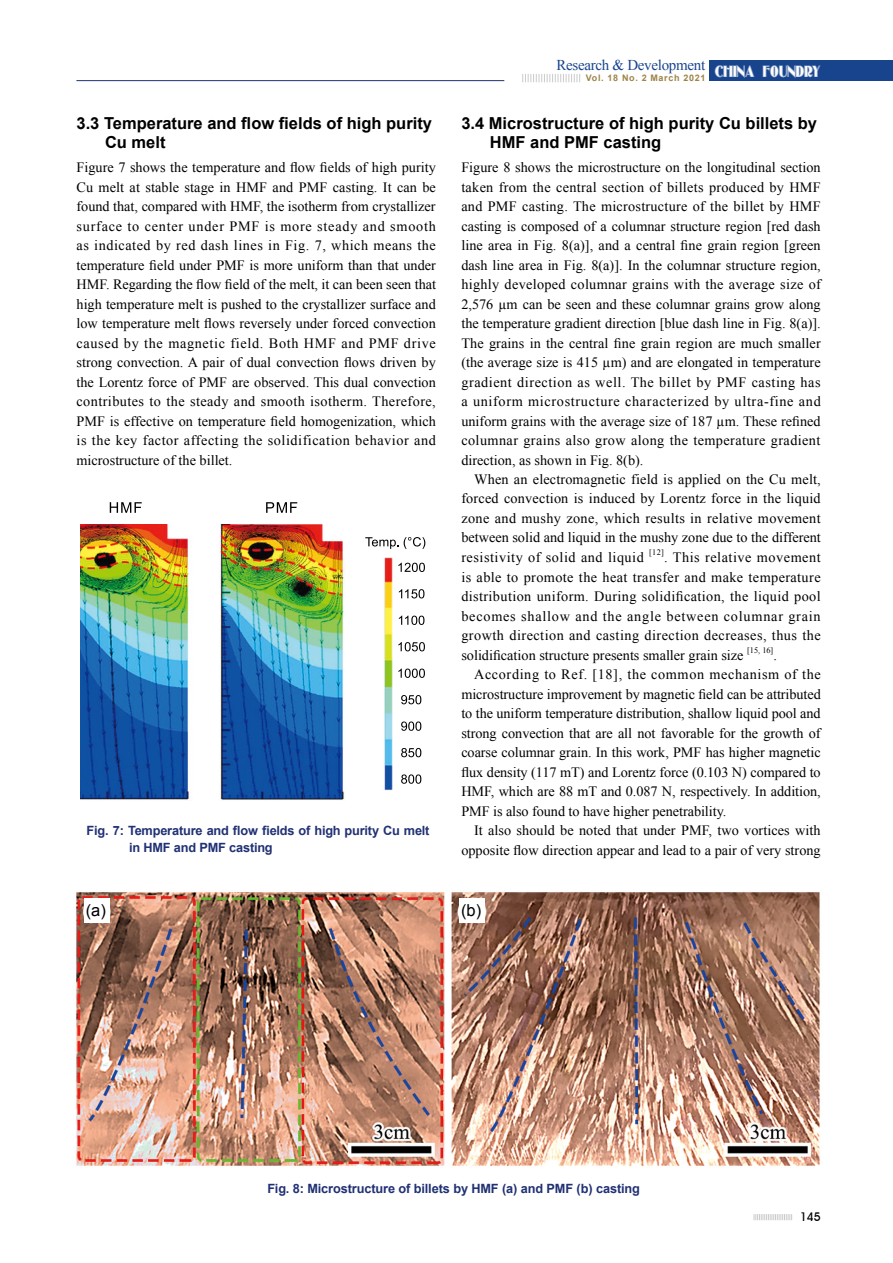
<style>
.page{position:relative;width:893px;height:1263px;background:#fff}
.page>*{position:absolute;margin:0;border:0;box-sizing:border-box;transform-origin:0 0}
.t1{font:700 16.5px/19.5px "Arial";color:#000}
.t2{font:16.5px "Arial";color:#000}
.t3{font:15.6px "Oldgate Lane Outline";color:#fff}
.t4{font:15px "Times New Roman";letter-spacing:-.02em;color:#18448e}
.t5{font:14.25px/19.5px "Times New Roman";letter-spacing:-.005em;color:#000;text-align:justify}
.t6{font:14.25px "Times New Roman";letter-spacing:.045em;color:#000}
.t7{font:700 12.75px/16.4px "Arial";letter-spacing:-.015em;color:#213174}
.t8{font:500 12px "Avant Garde IT Cby BT";color:#000}
.t9{font:700 9px "Arial";letter-spacing:.075em;color:#9d8447}
.t10{font:8.25px "Times New Roman";color:#000}
</style>
<div class="page">
<svg style="left:754px;top:1214px;width:38px;height:6px"></svg>
<div style="left:709px;top:60px;width:184px;height:21px;background:#18448e"></div>
<svg style="left:522px;top:74px;width:58px;height:8px"></svg>
<hr style="left:76px;top:80px;width:428px;height:1px;background:#213174">
<img style="left:76px;top:892px;width:744px;height:274px">
<div style="left:84px;top:898px;width:25px;height:25px;background:#fff"></div>
<div style="left:459px;top:898px;width:26px;height:25px;background:#fff"></div>
<svg style="left:110px;top:502px;width:32px;height:11px"></svg>
<svg style="left:266px;top:502px;width:31px;height:11px"></svg>
<svg style="left:398px;top:563px;width:27px;height:9px"></svg>
<svg style="left:399px;top:589px;width:25px;height:9px"></svg>
<svg style="left:399px;top:616px;width:25px;height:9px"></svg>
<svg style="left:398px;top:642px;width:27px;height:9px"></svg>
<svg style="left:398px;top:668px;width:27px;height:10px"></svg>
<svg style="left:401px;top:695px;width:20px;height:9px"></svg>
<svg style="left:401px;top:721px;width:20px;height:10px"></svg>
<svg style="left:401px;top:748px;width:20px;height:9px"></svg>
<svg style="left:401px;top:774px;width:20px;height:10px"></svg>
<img style="left:80px;top:525px;width:313px;height:275px">
<svg style="left:365px;top:537px;width:60px;height:12px"></svg>
<p class="t1" style="left:105px;top:114px;width:328px;text-indent:-28px">3.3 Temperature and flow fields of high purity<br>Cu melt</p>
<p class="t5" style="left:77px;top:157px;width:361px">Figure 7 shows the temperature and flow fields of high purity Cu melt at stable stage in HMF and PMF casting. It can be found that, compared with HMF, the isotherm from crystallizer surface to center under PMF is more steady and smooth as indicated by red dash lines in Fig. 7, which means the temperature field under PMF is more uniform than that under HMF. Regarding the flow field of the melt, it can been seen that high temperature melt is pushed to the crystallizer surface and low temperature melt flows reversely under forced convection caused by the magnetic field. Both HMF and PMF drive strong convection. A pair of dual convection flows driven by the Lorentz force of PMF are observed. This dual convection contributes to the steady and smooth isotherm. Therefore, PMF is effective on temperature field homogenization, which is the key factor affecting the solidification behavior and microstructure of the billet.</p>
<p class="t7" style="left:129px;top:823px;width:302px;text-indent:-43px">Fig. 7: Temperature and flow fields of high purity Cu melt in HMF and PMF casting</p>
<p class="t4" style="left:556px;top:55px;width:150px">Research &amp; Development</p>
<p class="t9" style="left:586px;top:72px;width:121px">Vol. 18 No. 2 March 2021</p>
<p class="t3" style="left:715px;top:62px;width:107px">CHINA FOUNDRY</p>
<p class="t1" style="left:490px;top:114px;width:329px;text-indent:-28px">3.4 Microstructure of high purity Cu billets by<br>HMF and PMF casting</p>
<p class="t5" style="left:461px;top:157px;width:361px">Figure 8 shows the microstructure on the longitudinal section taken from the central section of billets produced by HMF and PMF casting. The microstructure of the billet by HMF casting is composed of a columnar structure region [red dash line area in Fig. 8(a)], and a central fine grain region [green dash line area in Fig. 8(a)]. In the columnar structure region, highly developed columnar grains with the average size of 2,576 µm can be seen and these columnar grains grow along the temperature gradient direction [blue dash line in Fig. 8(a)].<br>The grains in the central fine grain region are much smaller (the average size is 415 µm) and are elongated in temperature gradient direction as well. The billet by PMF casting has a uniform microstructure characterized by ultra-fine and uniform grains with the average size of 187 µm. These refined columnar grains also grow along the temperature gradient direction, as shown in Fig. 8(b).</p>
<p class="t5" style="left:461px;top:469px;width:361px;text-indent:13px">When an electromagnetic field is applied on the Cu melt, forced convection is induced by Lorentz force in the liquid zone and mushy zone, which results in relative movement between solid and liquid in the mushy zone due to the different resistivity of solid and liquid</p>
<p class="t10" style="left:649px;top:547px;width:16px">[12]</p>
<p class="t5" style="left:461px;top:547px;width:361px;text-indent:203px">. This relative movement is able to promote the heat transfer and make temperature distribution uniform. During solidification, the liquid pool becomes shallow and the angle between columnar grain growth direction and casting direction decreases, thus the solidification structure presents smaller grain size</p>
<p class="t10" style="left:747px;top:645px;width:28px">[15, 16]</p>
<p class="t5" style="left:773px;top:645px;width:5px">.</p>
<p class="t6" style="left:474px;top:665px;width:348px">According to Ref. [18], the common mechanism of the</p>
<p class="t5" style="left:461px;top:684px;width:361px">microstructure improvement by magnetic field can be attributed</p>
<p class="t5" style="left:461px;top:703px;width:361px">to the uniform temperature distribution, shallow liquid pool and</p>
<p class="t5" style="left:461px;top:723px;width:361px">strong convection that are all not favorable for the growth of</p>
<p class="t5" style="left:461px;top:742px;width:361px">coarse columnar grain. In this work, PMF has higher magnetic</p>
<p class="t5" style="left:461px;top:762px;width:361px">flux density (117 mT) and Lorentz force (0.103 N) compared to</p>
<p class="t5" style="left:461px;top:781px;width:361px">HMF, which are 88 mT and 0.087 N, respectively. In addition,</p>
<p class="t5" style="left:461px;top:801px;width:266px">PMF is also found to have higher penetrability.</p>
<p class="t5" style="left:474px;top:820px;width:348px">It also should be noted that under PMF, two vortices with</p>
<p class="t5" style="left:461px;top:840px;width:361px">opposite flow direction appear and lead to a pair of very strong</p>
<p class="t2" style="left:86px;top:899px;width:22px">(a)</p>
<p class="t2" style="left:461px;top:899px;width:22px">(b)</p>
<p class="t7" style="left:267px;top:1181px;width:374px">Fig. 8: Microstructure of billets by HMF (a) and PMF (b) casting</p>
<p class="t8" style="left:800px;top:1209px;width:22px">145</p>
</div>
